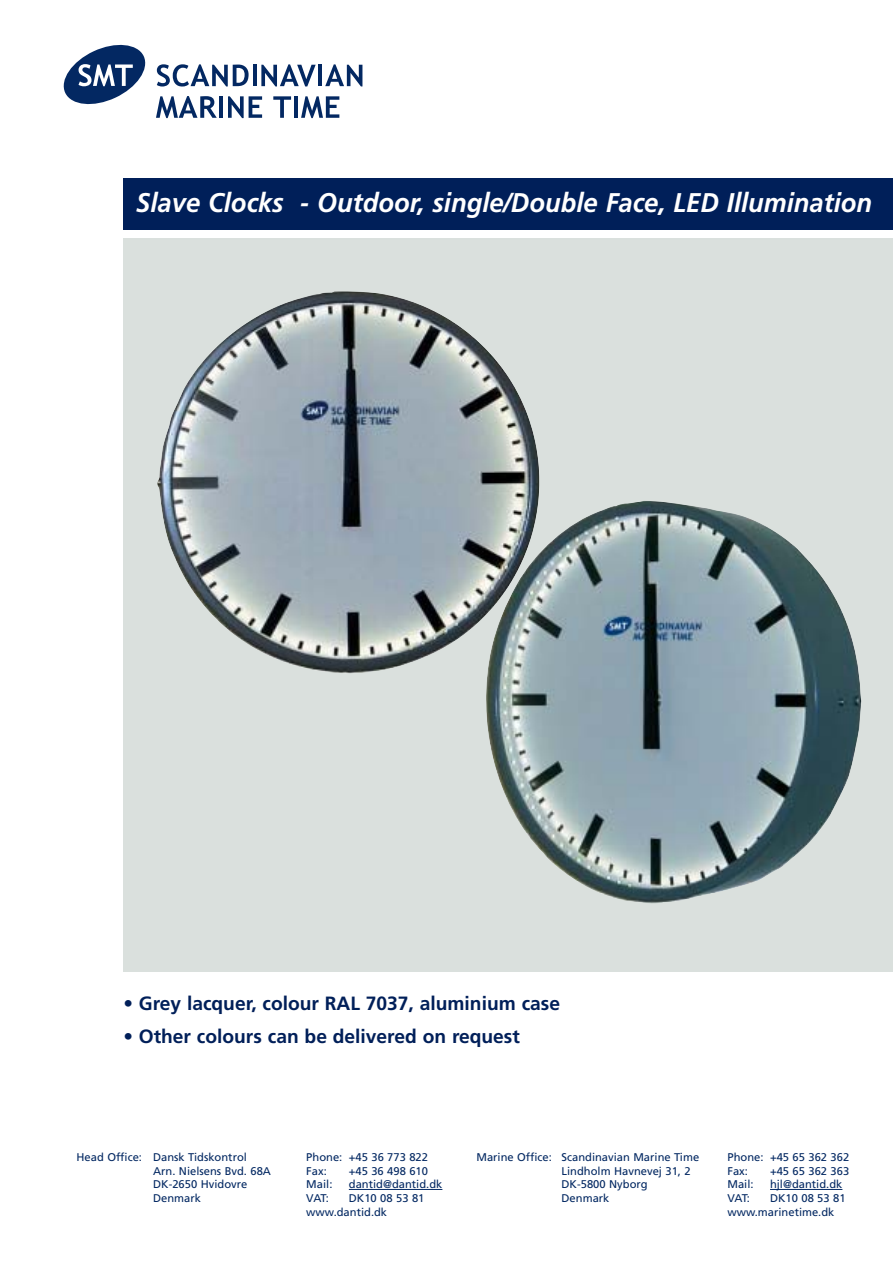
<style>
.page{position:relative;width:893px;height:1262px;background:#fff}
.page>*{position:absolute;margin:0;border:0;box-sizing:border-box;transform-origin:0 0}
.t1{font:italic 700 27px "Frutiger";color:#fff;scale:.95 1}
.t2{font:700 19.2px "Frutiger";color:#001f59}
.t3{font:11.25px/13.6px "Frutiger";color:#032862}
</style>
<div class="page">
<div style="left:123px;top:179px;width:769px;height:51px;background:#001f59"></div>
<div style="left:123px;top:238px;width:769px;height:734px;background:#dae0dd"></div>
<svg style="left:157px;top:64px;width:91px;height:22px"></svg>
<svg style="left:253px;top:65px;width:3px;height:21px"></svg>
<svg style="left:261px;top:64px;width:54px;height:22px"></svg>
<hr style="left:318px;top:65px;width:4px;height:21px;background:#032862">
<svg style="left:325px;top:64px;width:37px;height:22px"></svg>
<svg style="left:156px;top:96px;width:61px;height:22px"></svg>
<hr style="left:219px;top:96px;width:4px;height:22px;background:#032862">
<svg style="left:228px;top:96px;width:34px;height:22px"></svg>
<svg style="left:273px;top:96px;width:18px;height:22px"></svg>
<hr style="left:294px;top:96px;width:4px;height:22px;background:#032862">
<svg style="left:301px;top:96px;width:38px;height:22px"></svg>
<svg style="left:63px;top:44px;width:83px;height:61px"></svg>
<hr style="left:349px;top:1189px;width:93px;height:1px;background:#032862">
<hr style="left:770px;top:1189px;width:72px;height:1px;background:#032862">
<img style="left:220px;top:291px;width:319px;height:382px">
<img style="left:482px;top:501px;width:379px;height:403px">
<h1 class="t1" style="left:136px;top:191px;width:776px">Slave Clocks - Outdoor, single/Double Face, LED Illumination</h1>
<h2 class="t2" style="left:123px;top:995px;width:438px">• Grey lacquer, colour RAL 7037, aluminium case</h2>
<h2 class="t2" style="left:123px;top:1029px;width:398px">• Other colours can be delivered on request</h2>
<p class="t3" style="left:153px;top:1151px;width:119px;text-indent:-77px">Head Office: Dansk Tidskontrol<br>Arn. Nielsens Bvd. 68A<br>DK-2650 Hvidovre<br>Denmark</p>
<p class="t3" style="left:306px;top:1151px;width:123px">Phone: +45 36 773 822<br>Fax:</p>
<p class="t3" style="left:349px;top:1164px;width:81px">+45 36 498 610</p>
<p class="t3" style="left:306px;top:1178px;width:28px">Mail:</p>
<p class="t3" style="left:349px;top:1178px;width:95px">dantid@dantid.dk</p>
<p class="t3" style="left:306px;top:1192px;width:24px">VAT:</p>
<p class="t3" style="left:306px;top:1192px;width:120px;text-indent:42px">DK10 08 53 81 www.dantid.dk</p>
<p class="t3" style="left:561px;top:1151px;width:139px;text-indent:-85px">Marine Office: Scandinavian Marine Time<br>Lindholm Havnevej 31, 2<br>DK-5800 Nyborg<br>Denmark</p>
<p class="t3" style="left:727px;top:1151px;width:123px">Phone: +45 65 362 362<br>Fax:</p>
<p class="t3" style="left:770px;top:1164px;width:81px">+45 65 362 363</p>
<p class="t3" style="left:727px;top:1178px;width:28px">Mail:</p>
<p class="t3" style="left:770px;top:1178px;width:74px">hjl@dantid.dk</p>
<p class="t3" style="left:727px;top:1192px;width:24px">VAT:</p>
<p class="t3" style="left:727px;top:1192px;width:120px;text-indent:42px">DK10 08 53 81 www.marinetime.dk</p>
</div>
